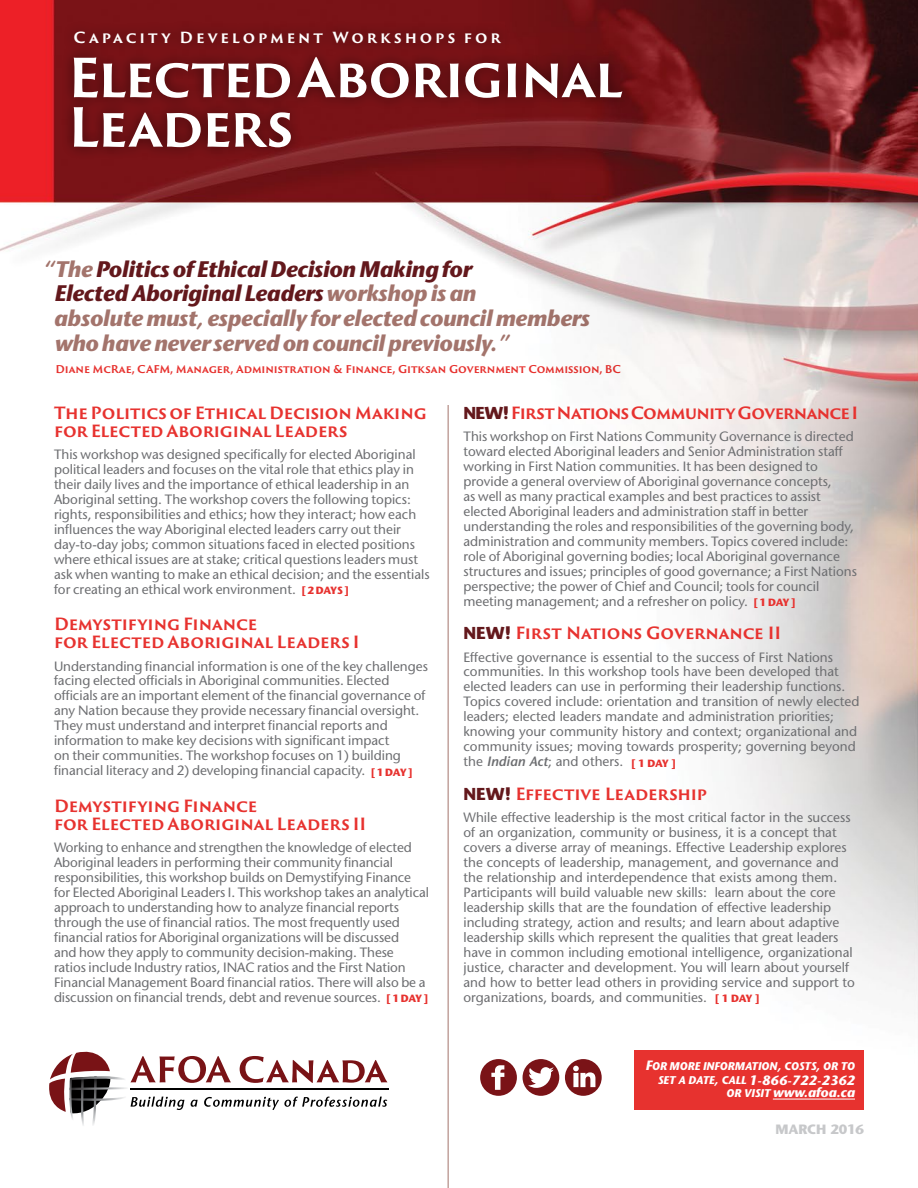
<style>
.page{position:relative;width:918px;height:1188px;background:#fff}
.page>*{position:absolute;margin:0;border:0;box-sizing:border-box;transform-origin:0 0}
.t1{font:700 52.5px/49.5px "Trajan Sans Pro";letter-spacing:-.03em;color:#fff}
.t2{font:italic 700 22.5px/24.8px "Stone Sans";letter-spacing:-.01em;color:#a3746c}
.t3{font:700 16.5px/18px "Trajan Sans Pro";letter-spacing:-.005em;color:#e7322f}
.t4{font:700 16.5px "Trajan Sans Pro";letter-spacing:-.045em;color:#e7322f}
.t5{font:700 15px "Trajan Sans Pro";letter-spacing:.195em;color:#fff}
.t6{font:13.5px/15px "Stone Sans";color:#6d6e71}
.t7{font:13.5px "Stone Sans Bold Italic SC830";letter-spacing:-.01em;color:#fff}
.t8{font:italic 700 13.5px "Stone Sans";letter-spacing:-.01em;color:#fff}
.t9{font:700 13.5px "Stone Sans";letter-spacing:-.01em;color:#c7c8ca}
.t10{font:11.25px "Stone Sans Bold Italic SC830";letter-spacing:-.01em;color:#fff}
.t11{font:700 10.5px "Trajan Sans Pro";letter-spacing:-.005em;color:#e7322f}
.s1{color:#63181c}
.s2{font-weight:700;font-size:10.5px;color:#e7322f}
.s3{font-family:"Stone Sans";font-size:17.25px;color:#63181c}
.s4{font-weight:600;font-style:italic}
.s5{font-size:13.5px}
.s6{font-size:11.25px}
.s7{font-family:"Stone Sans Bold Italic SC830";font-weight:400;font-style:normal;font-size:11.25px}
</style>
<div class="page">
<img style="left:0;top:0;width:918px;height:1188px">
<div style="left:9px;top:1020px;width:672px;height:128px;background:#fff"></div>
<hr style="left:130px;top:1088px;width:258px;height:1px;background:#000">
<svg style="left:49px;top:1052px;width:338px;height:74px"></svg>
<div style="left:480px;top:1059px;width:37px;height:37px;background:#7a1317;border-radius:50%"></div>
<div style="left:523px;top:1059px;width:36px;height:37px;background:#7a1317;border-radius:50%"></div>
<div style="left:565px;top:1059px;width:37px;height:37px;background:#7a1317;border-radius:50%"></div>
<svg style="left:491px;top:1065px;width:13px;height:25px"></svg>
<svg style="left:573px;top:1066px;width:22px;height:21px"></svg>
<svg style="left:528px;top:1067px;width:26px;height:21px"></svg>
<div style="left:634px;top:1050px;width:230px;height:60px;background:#e7322f"></div>
<hr style="left:773px;top:1099px;width:82px;height:1px;background:#fff">
<div style="left:61px;top:19px;width:573px;height:141px;background:#000;opacity:.5"></div>
<hr style="left:448px;top:405px;width:1px;height:783px;background:#a3746c">
<p class="t5" style="left:74px;top:26px;width:429px">Capacity Development Workshops for</p>
<h1 class="t1" style="left:68px;top:52px;width:557px">Elected Aboriginal<br>Leaders</h1>
<h2 class="t2" style="left:54px;top:256px;width:537px;text-indent:-12px">“The <span class="s1">Politics of Ethical Decision Making for<br>Elected Aboriginal Leaders</span> workshop is an<br>absolute must, especially for elected council members who have never served on council previously.”</h2>
<p class="t11" style="left:55px;top:362px;width:567px">Diane McRae, CAFM, Manager, Administration &amp; Finance, Gitksan Government Commission, BC</p>
<p class="t3" style="left:54px;top:403px;width:374px">The Politics of Ethical Decision Making for Elected Aboriginal Leaders</p>
<p class="t6" style="left:54px;top:447px;width:377px">This workshop was designed specifically for elected Aboriginal political leaders and focuses on the vital role that ethics play in their daily lives and the importance of ethical leadership in an Aboriginal setting. The workshop covers the following topics: rights, responsibilities and ethics; how they interact; how each influences the way Aboriginal elected leaders carry out their day-to-day jobs; common situations faced in elected positions where ethical issues are at stake; critical questions leaders must ask when wanting to make an ethical decision; and the essentials for creating an ethical work environment. <span class="s2">[ 2 DAYS ]</span></p>
<p class="t3" style="left:54px;top:615px;width:307px">Demystifying Finance<br>for Elected Aboriginal Leaders I</p>
<p class="t6" style="left:54px;top:658px;width:376px">Understanding financial information is one of the key challenges facing elected officials in Aboriginal communities. Elected officials are an important element of the financial governance of any Nation because they provide necessary financial oversight.<br>They must understand and interpret financial reports and information to make key decisions with significant impact<br>on their communities. The workshop focuses on 1) building financial literacy and 2) developing financial capacity. <span class="s2">[ 1 DAY ]</span></p>
<p class="t3" style="left:54px;top:796px;width:314px">Demystifying Finance<br>for Elected Aboriginal Leaders II</p>
<p class="t6" style="left:54px;top:840px;width:377px">Working to enhance and strengthen the knowledge of elected Aboriginal leaders in performing their community financial responsibilities, this workshop builds on Demystifying Finance for Elected Aboriginal Leaders I. This workshop takes an analytical approach to understanding how to analyze financial reports through the use of financial ratios. The most frequently used financial ratios for Aboriginal organizations will be discussed<br>and how they apply to community decision-making. These ratios include Industry ratios, INAC ratios and the First Nation Financial Management Board financial ratios. There will also be a discussion on financial trends, debt and revenue sources. <span class="s2">[ 1 DAY ]</span></p>
<p class="t4" style="left:464px;top:400px;width:396px"><span class="s3">NEW!</span>First Nations Community Governance I</p>
<p class="t6" style="left:464px;top:429px;width:395px">This workshop on First Nations Community Governance is directed toward elected Aboriginal leaders and Senior Administration staff working in First Nation communities. It has been designed to provide a general overview of Aboriginal governance concepts,<br>as well as many practical examples and best practices to assist elected Aboriginal leaders and administration staff in better understanding the roles and responsibilities of the governing body, administration and community members. Topics covered include: role of Aboriginal governing bodies; local Aboriginal governance structures and issues; principles of good governance; a First Nations perspective; the power of Chief and Council; tools for council meeting management; and a refresher on policy. <span class="s2">[ 1 DAY ]</span></p>
<p class="t3" style="left:464px;top:624px;width:319px"><span class="s3">NEW!</span> First Nations Governance II</p>
<p class="t6" style="left:464px;top:649px;width:398px">Effective governance is essential to the success of First Nations communities. In this workshop tools have been developed that elected leaders can use in performing their leadership functions.<br>Topics covered include: orientation and transition of newly elected leaders; elected leaders mandate and administration priorities; knowing your community history and context; organizational and community issues; moving towards prosperity; governing beyond the <span class="s4">Indian Act</span>; and others. <span class="s2">[ 1 DAY ]</span></p>
<p class="t3" style="left:464px;top:784px;width:245px"><span class="s3">NEW!</span> Effective Leadership</p>
<p class="t6" style="left:464px;top:810px;width:393px">While effective leadership is the most critical factor in the success of an organization, community or business, it is a concept that covers a diverse array of meanings. Effective Leadership explores the concepts of leadership, management, and governance and the relationship and interdependence that exists among them.<br>Participants will build valuable new skills: learn about the core leadership skills that are the foundation of effective leadership including strategy, action and results; and learn about adaptive leadership skills which represent the qualities that great leaders have in common including emotional intelligence, organizational justice, character and development. You will learn about yourself and how to better lead others in providing service and support to organizations, boards, and communities. <span class="s2">[ 1 DAY ]</span></p>
<p class="t10" style="left:645px;top:1059px;width:211px"><span class="s5">F</span>OR MORE INFORMATION<span class="s5">,</span> COSTS<span class="s5">,</span> OR TO</p>
<p class="t7" style="left:658px;top:1071px;width:199px"><span class="s6">SET A DATE</span>, <span class="s6">CALL</span> 1-866-722-2362</p>
<p class="t8" style="left:726px;top:1084px;width:130px"><span class="s7">OR VISIT</span> www.afoa.ca</p>
<p class="t9" style="left:776px;top:1121px;width:90px">MARCH 2016</p>
</div>
